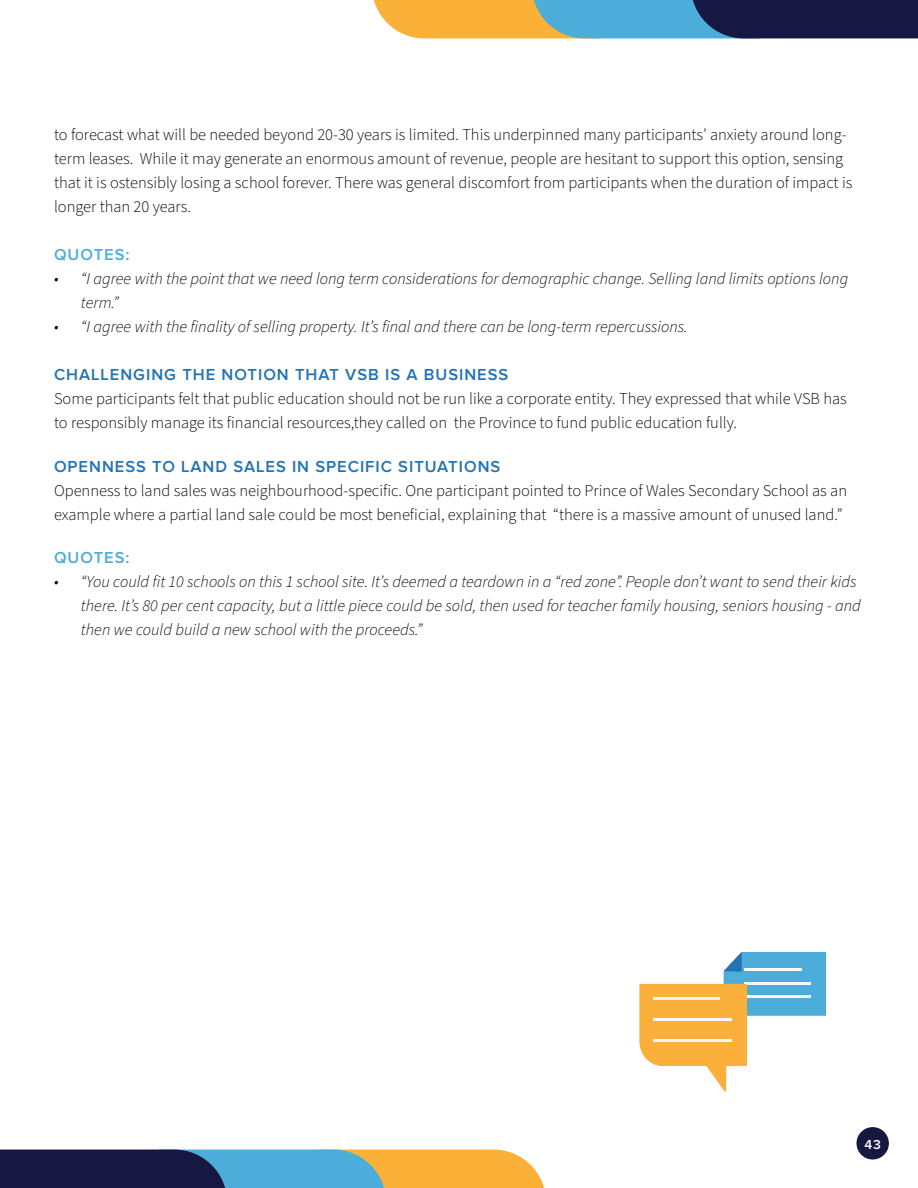
<style>
.page{position:relative;width:918px;height:1188px;background:#fff}
.page>*{position:absolute;margin:0;border:0;box-sizing:border-box;transform-origin:0 0}
.t1{font:300 16.5px/24px "Source Sans Pro";color:#000}
.t2{font:italic 300 16.5px/24px "Source Sans Pro";color:#000}
.t3{font:600 16.5px "Proxima Nova";letter-spacing:.06em;color:#2173b5}
.t4{font:600 16.5px "Proxima Nova";letter-spacing:.06em;color:#4dadda}
.t5{font:600 13.5px "Proxima Nova";color:#fff}
</style>
<div class="page">
<svg style="left:0;top:1150px;width:544px;height:38px;background:#6f7570"></svg>
<svg style="left:373px;top:0;width:545px;height:38px;background:#707671"></svg>
<div style="left:856px;top:1127px;width:33px;height:33px;background:#161842;border-radius:50%"></div>
<svg style="left:639px;top:952px;width:187px;height:140px"></svg>
<hr style="left:653px;top:997px;width:66px;height:3px;background:#f7f8f9">
<hr style="left:653px;top:1018px;width:79px;height:3px;background:#f7f8f9">
<hr style="left:653px;top:1039px;width:79px;height:3px;background:#f7f8f9">
<p class="t1" style="left:54px;top:123px;width:800px">to forecast what will be needed beyond 20-30 years is limited. This underpinned many participants’ anxiety around long&shy;term leases. While it may generate an enormous amount of revenue, people are hesitant to support this option, sensing that it is ostensibly losing a school forever. There was general discomfort from participants when the duration of impact is longer than 20 years.</p>
<p class="t4" style="left:54px;top:247px;width:77px">QUOTES:</p>
<p class="t2" style="left:81px;top:267px;width:769px;text-indent:-27px">• “I agree with the point that we need long term considerations for demographic change. Selling land limits options long term.”</p>
<p class="t2" style="left:54px;top:315px;width:635px">• “I agree with the finality of selling property. It’s final and there can be long-term repercussions.</p>
<p class="t3" style="left:54px;top:367px;width:456px">CHALLENGING THE NOTION THAT VSB IS A BUSINESS</p>
<p class="t1" style="left:54px;top:387px;width:794px">Some participants felt that public education should not be run like a corporate entity. They expressed that while VSB has to responsibly manage its financial resources,they called on the Province to fund public education fully.</p>
<p class="t3" style="left:54px;top:459px;width:448px">OPENNESS TO LAND SALES IN SPECIFIC SITUATIONS</p>
<p class="t1" style="left:54px;top:479px;width:795px">Openness to land sales was neighbourhood-specific. One participant pointed to Prince of Wales Secondary School as an example where a partial land sale could be most beneficial, explaining that “there is a massive amount of unused land.”</p>
<p class="t4" style="left:54px;top:550px;width:77px">QUOTES:</p>
<p class="t2" style="left:81px;top:570px;width:781px;text-indent:-27px">• “You could fit 10 schools on this 1 school site. It’s deemed a teardown in a “red zone”. People don’t want to send their kids there. It’s 80 per cent capacity, but a little piece could be sold, then used for teacher family housing, seniors housing - and then we could build a new school with the proceeds.”</p>
<p class="t5" style="left:864px;top:1138px;width:18px">43</p>
</div>
